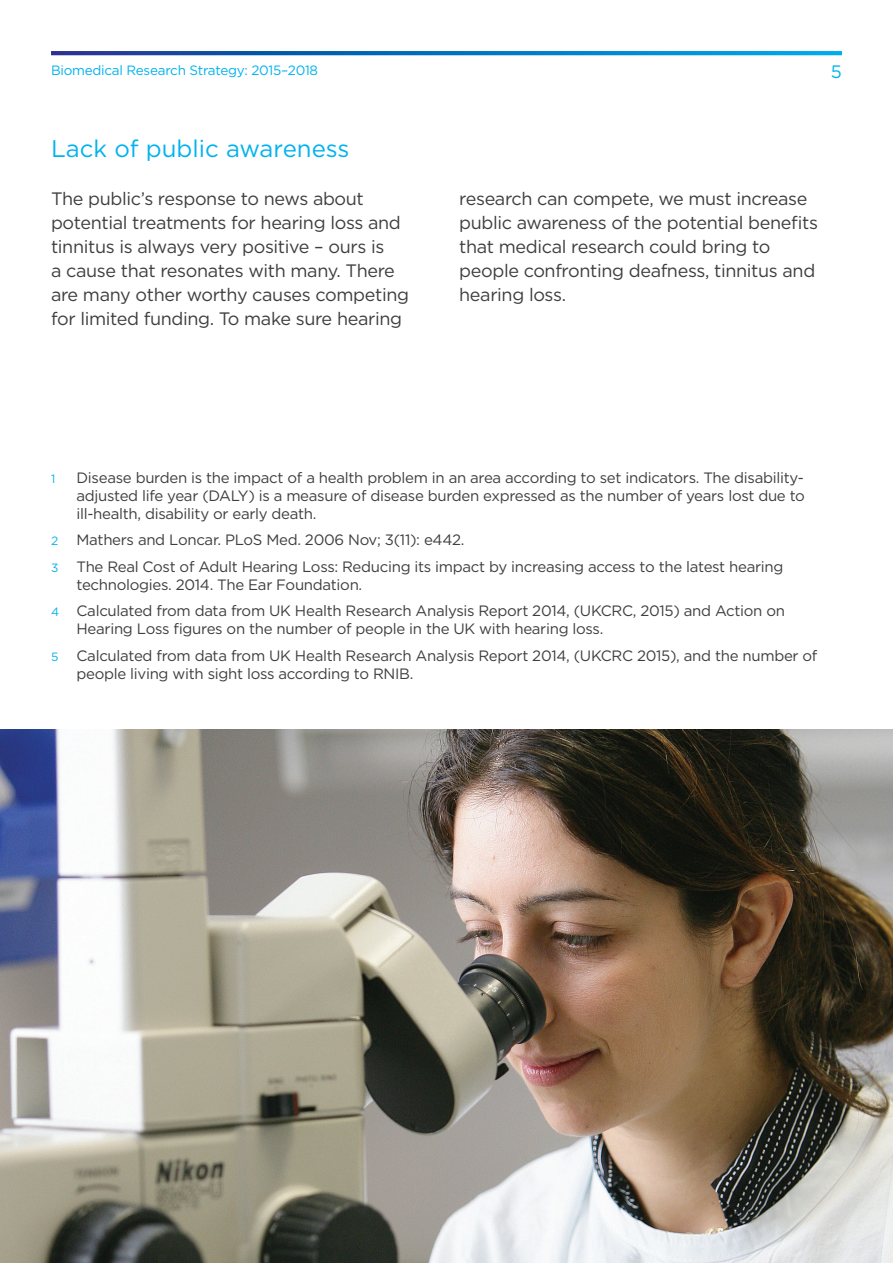
<style>
.page{position:relative;width:893px;height:1263px;background:#fff}
.page>*{position:absolute;margin:0;border:0;box-sizing:border-box;transform-origin:0 0}
.t1{font:24px "Gotham";color:#00b3ef}
.t2{font:18px/24px "Gotham";letter-spacing:-.02em;color:#3e3e3f}
.t3{font:18px "Gotham";color:#00b3ef}
.t4{font:15px/26.5px "Gotham";letter-spacing:-.02em;color:#3e3e3f}
.t5{font:13.5px "Gotham";letter-spacing:-.02em;color:#00b3ef}
.t6{font:12px "Gotham";color:#00b3ef}
.s1{font-size:12px;color:#00b3ef}
</style>
<div class="page">
<svg style="left:51px;top:51px;width:791px;height:4px;background:#0871bd"></svg>
<img style="left:0;top:730px;width:893px;height:533px">
<p class="t5" style="left:51px;top:61px;width:269px">Biomedical Research Strategy: 2015–2018</p>
<p class="t3" style="left:831px;top:60px;width:13px">5</p>
<h1 class="t1" style="left:51px;top:133px;width:300px">Lack of public awareness</h1>
<p class="t2" style="left:51px;top:186px;width:360px">The public’s response to news about potential treatments for hearing loss and tinnitus is always very positive – ours is<br>a cause that resonates with many. There are many other worthy causes competing for limited funding. To make sure hearing</p>
<p class="t2" style="left:459px;top:186px;width:360px">research can compete, we must increase public awareness of the potential benefits that medical research could bring to people confronting deafness, tinnitus and hearing loss.</p>
<p class="t6" style="left:51px;top:471px;width:6px">1</p>
<p class="t4" style="left:77px;top:468px;width:730px;line-height:18px;text-align:justify">Disease burden is the impact of a health problem in an area according to set indicators. The disability&shy;adjusted life year (DALY) is a measure of disease burden expressed as the number of years lost due to ill-health, disability or early death.</p>
<p class="t4" style="left:51px;top:526px;width:734px"><span class="s1">2</span> Mathers and Loncar. PLoS Med. 2006 Nov; 3(11): e442.<br><span class="s1">3</span> The Real Cost of Adult Hearing Loss: Reducing its impact by increasing access to the latest hearing</p>
<p class="t4" style="left:51px;top:571px;width:735px;text-indent:26px">technologies. 2014. The Ear Foundation.<br><span class="s1">4</span> Calculated from data from UK Health Research Analysis Report 2014, (UKCRC, 2015) and Action on</p>
<p class="t4" style="left:51px;top:615px;width:768px;text-indent:26px">Hearing Loss figures on the number of people in the UK with hearing loss.<br><span class="s1">5</span> Calculated from data from UK Health Research Analysis Report 2014, (UKCRC 2015), and the number of</p>
<p class="t4" style="left:77px;top:660px;width:338px">people living with sight loss according to RNIB.</p>
</div>
